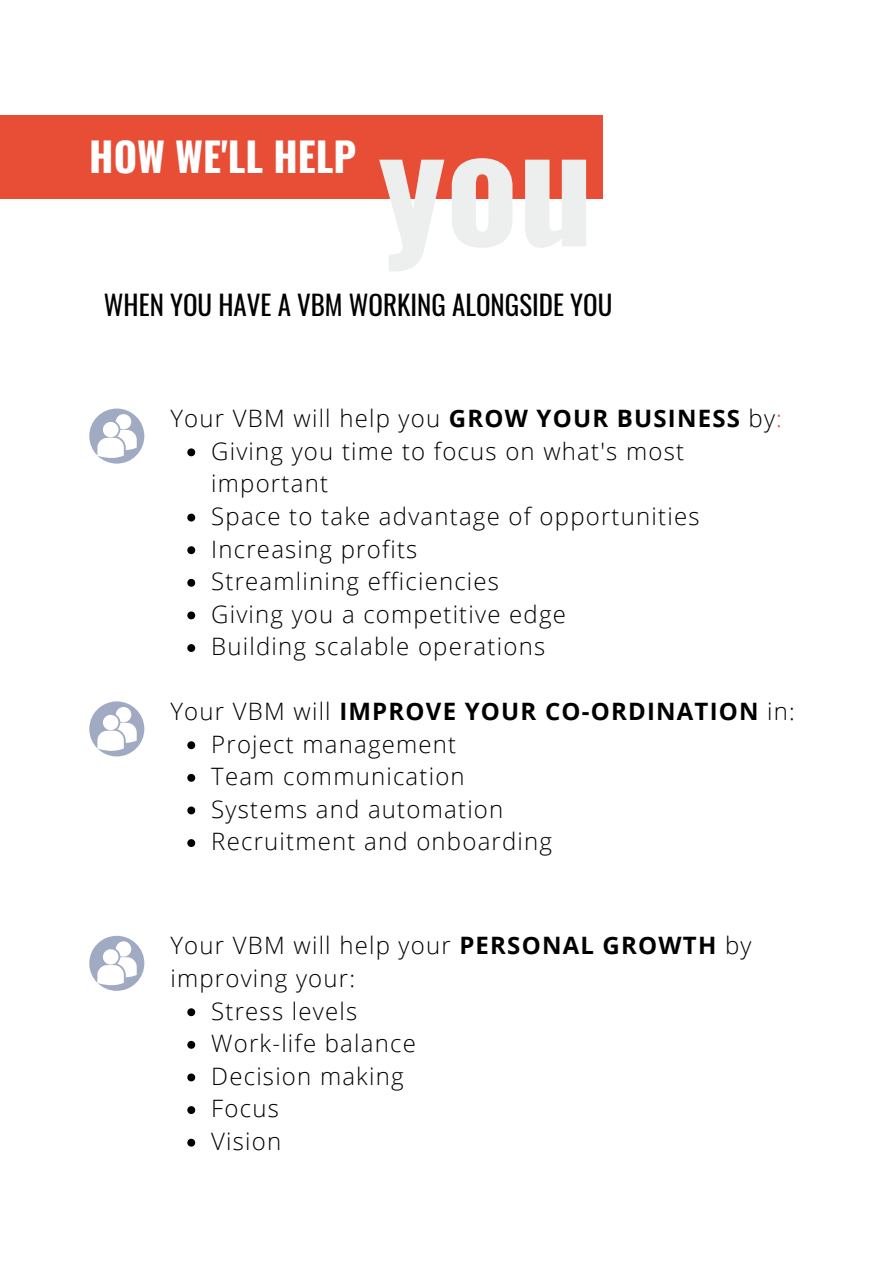
<style>
.page{position:relative;width:893px;height:1264px;background:#fff}
.page>*{position:absolute;margin:0;border:0;box-sizing:border-box;transform-origin:0 0}
.t1{font:700 149.85px "Oswald";color:#edefee}
.t2{font:700 40.05px "Oswald";color:#fff}
.t3{font:27px "Oswald";color:#000}
.t4{font:300 24px/32.5px "Open Sans";letter-spacing:.05em;color:#000}
.t5{font:700 24px "Open Sans";letter-spacing:.05em;color:#000}
.s1{font-weight:700}
.s2{color:#e84e36}
.s3{font-weight:300}
</style>
<div class="page">
<svg style="left:187px;top:448px;width:8px;height:8px"></svg>
<svg style="left:187px;top:513px;width:8px;height:8px"></svg>
<svg style="left:187px;top:546px;width:8px;height:8px"></svg>
<svg style="left:187px;top:579px;width:8px;height:7px"></svg>
<svg style="left:187px;top:611px;width:8px;height:8px"></svg>
<svg style="left:187px;top:644px;width:8px;height:8px"></svg>
<div style="left:89px;top:408px;width:55px;height:55px;background:#a0aac2;border-radius:50%"></div>
<svg style="left:97px;top:414px;width:40px;height:44px"></svg>
<svg style="left:187px;top:741px;width:8px;height:8px"></svg>
<svg style="left:187px;top:774px;width:8px;height:7px"></svg>
<svg style="left:187px;top:806px;width:8px;height:8px"></svg>
<svg style="left:187px;top:839px;width:8px;height:8px"></svg>
<svg style="left:187px;top:1008px;width:8px;height:8px"></svg>
<svg style="left:187px;top:1040px;width:8px;height:8px"></svg>
<svg style="left:187px;top:1073px;width:8px;height:8px"></svg>
<svg style="left:187px;top:1106px;width:8px;height:7px"></svg>
<svg style="left:187px;top:1138px;width:8px;height:8px"></svg>
<div style="left:89px;top:701px;width:55px;height:55px;background:#a0aac2;border-radius:50%"></div>
<svg style="left:97px;top:707px;width:40px;height:43px"></svg>
<div style="left:89px;top:935px;width:55px;height:55px;background:#a0aac2;border-radius:50%"></div>
<svg style="left:97px;top:941px;width:40px;height:44px"></svg>
<div style="left:0;top:115px;width:602px;height:84px;background:#e84e36"></div>
<h2 class="t2" style="left:89px;top:126px;width:268px">HOW WE'LL HELP</h2>
<h1 class="t1" style="left:378px;top:67px;width:217px">you</h1>
<p class="t3" style="left:104px;top:283px;width:510px">WHEN YOU HAVE A VBM WORKING ALONGSIDE YOU</p>
<p class="t4" style="left:170px;top:401px;width:613px">Your VBM will help you <span class="s1">GROW YOUR BUSINESS</span> by<span class="s2">:</span></p>
<p class="t4" style="left:211px;top:434px;width:489px">Giving you time to focus on what's most important<br>Space to take advantage of opportunities<br>Increasing profits<br>Streamlining efficiencies<br>Giving you a competitive edge<br>Building scalable operations</p>
<p class="t5" style="left:170px;top:694px;width:626px"><span class="s3">Your VBM will</span> IMPROVE YOUR CO-ORDINATION <span class="s3">in:</span></p>
<p class="t4" style="left:211px;top:727px;width:342px">Project management<br>Team communication<br>Systems and automation<br>Recruitment and onboarding</p>
<p class="t4" style="left:170px;top:928px;width:582px">Your VBM will help your <span class="s1">PERSONAL GROWTH</span> by improving your:</p>
<p class="t4" style="left:211px;top:993px;width:206px">Stress levels<br>Work-life balance<br>Decision making<br>Focus<br>Vision</p>
</div>
